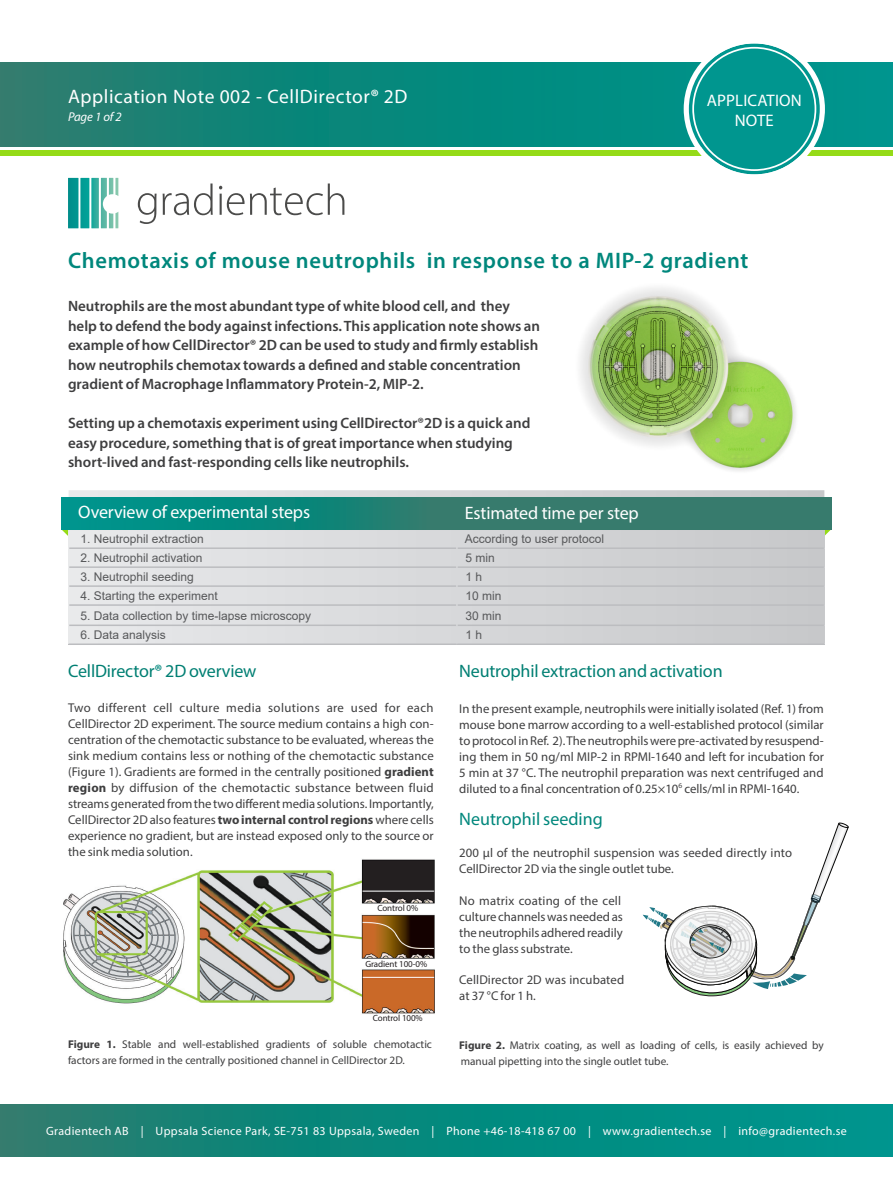
<style>
.page{position:relative;width:893px;height:1187px;background:#fff}
.page>*{position:absolute;margin:0;border:0;box-sizing:border-box;transform-origin:0 0}
.t1{font:600 22.5px "Myriad Pro";letter-spacing:.03em;color:#00877c}
.t2{font:19.5px "Myriad Pro";letter-spacing:.03em;color:#fff}
.Ingress{font:18px "Myriad Pro";letter-spacing:-.01em;color:#007f73}
.mellis_-_vit{font:18px "Myriad Pro";letter-spacing:-.01em;color:#fff}
.Ingress-2{font:18px "Myriad Pro";color:#00877c}
.t3{font:16.65px/19.8px "Myriad Pro";letter-spacing:.01em;color:#fff;text-align:center}
.Ingress-3{font:600 15px/19.5px "Myriad Pro";color:#3e3e3f}
.Ingress-4{font:12.75px/15.9px "Myriad Pro";color:#3e3e3f}
.mellis-mellan{font:italic 12.75px "Myriad Pro";letter-spacing:-.01em;color:#fff}
.t4{font:12px "Arial";color:#57585a}
.t5{font:12px "Myriad Pro";letter-spacing:.03em;color:#fff}
.Bröd{font:11.25px/15.8px "Myriad Pro";color:#3e3e3f}
.mellis-mellan-2{font:9px "Myriad Pro";letter-spacing:-.01em;color:#231f20}
.s1{font-weight:600}
.s2{font-weight:600;color:#00877c}
.s3{font-weight:700}
</style>
<div class="page">
<img style="left:580px;top:287px;width:216px;height:184px">
<div style="left:0;top:151px;width:893px;height:5px;background:#95db17"></div>
<svg style="left:0;top:62px;width:893px;height:84px;background:#0e887c"></svg>
<div style="left:689px;top:43px;width:131px;height:131px;background:#00968f;border-radius:50%"></div>
<div style="left:684px;top:38px;width:141px;height:141px;border:5px solid #fff;border-radius:50%"></div>
<div style="left:692px;top:47px;width:124px;height:124px;border:2px solid #fff;border-radius:50%"></div>
<svg style="left:0;top:1104px;width:893px;height:52px;background:#0a897e"></svg>
<svg style="left:69px;top:490px;width:755px;height:153px;background:#d7d8da"></svg>
<hr style="left:68px;top:528px;width:389px;height:2px;background:#bcbdc0">
<hr style="left:457px;top:528px;width:368px;height:2px;background:#bcbdc0">
<hr style="left:69px;top:547px;width:387px;height:2px;background:#bcbdc0">
<hr style="left:457px;top:547px;width:367px;height:2px;background:#bcbdc0">
<hr style="left:69px;top:566px;width:387px;height:2px;background:#bcbdc0">
<hr style="left:457px;top:566px;width:367px;height:2px;background:#bcbdc0">
<hr style="left:69px;top:585px;width:387px;height:2px;background:#bcbdc0">
<hr style="left:457px;top:585px;width:367px;height:2px;background:#bcbdc0">
<hr style="left:69px;top:604px;width:387px;height:1px;background:#bcbdc0">
<hr style="left:457px;top:604px;width:367px;height:1px;background:#bcbdc0">
<hr style="left:69px;top:624px;width:387px;height:2px;background:#bcbdc0">
<hr style="left:457px;top:624px;width:367px;height:2px;background:#bcbdc0">
<hr style="left:68px;top:643px;width:389px;height:2px;background:#bcbdc0">
<hr style="left:457px;top:643px;width:368px;height:2px;background:#bcbdc0">
<svg style="left:61px;top:529px;width:54px;height:114px"></svg>
<svg style="left:456px;top:530px;width:1px;height:113px"></svg>
<svg style="left:777px;top:529px;width:54px;height:114px"></svg>
<svg style="left:61px;top:497px;width:770px;height:32px;background:#218175"></svg>
<img style="left:64px;top:859px;width:370px;height:155px">
<svg style="left:642px;top:822px;width:207px;height:174px"></svg>
<svg style="left:68px;top:178px;width:50px;height:50px"></svg>
<svg style="left:138px;top:193px;width:19px;height:31px"></svg>
<svg style="left:163px;top:183px;width:50px;height:32px"></svg>
<svg style="left:219px;top:183px;width:125px;height:32px"></svg>
<p class="t2" style="left:68px;top:84px;width:341px">Application Note 002 - CellDirector<span class="s1">®</span> 2D</p>
<p class="mellis-mellan" style="left:68px;top:109px;width:55px">Page 1 of 2</p>
<p class="t3" style="left:707px;top:90px;width:96px">APPLICATION<br>NOTE</p>
<p class="t1" style="left:68px;top:246px;width:682px">Chemotaxis of mouse neutrophils in response to a MIP-2 gradient</p>
<p class="Ingress-3" style="left:68px;top:296px;width:474px">Neutrophils are the most abundant type of white blood cell, and they help to defend the body against infections. This application note shows an example of how CellDirector® 2D can be used to study and firmly establish how neutrophils chemotax towards a defined and stable concentration gradient of Macrophage Inflammatory Protein-2, MIP-2.</p>
<p class="Ingress-3" style="left:68px;top:413px;width:464px">Setting up a chemotaxis experiment using CellDirector®2D is a quick and easy procedure, something that is of great importance when studying short-lived and fast-responding cells like neutrophils.</p>
<p class="mellis_-_vit" style="left:78px;top:501px;width:233px">Overview of experimental steps</p>
<p class="mellis_-_vit" style="left:465px;top:501px;width:175px">Estimated time per step</p>
<p class="t4" style="left:80px;top:530px;width:125px">1. Neutrophil extraction</p>
<p class="t4" style="left:465px;top:530px;width:141px">According to user protocol</p>
<p class="t4" style="left:80px;top:549px;width:124px">2. Neutrophil activation</p>
<p class="t4" style="left:465px;top:549px;width:31px">5 min</p>
<p class="t4" style="left:80px;top:568px;width:115px">3. Neutrophil seeding</p>
<p class="t4" style="left:465px;top:568px;width:18px">1 h</p>
<p class="t4" style="left:80px;top:587px;width:139px">4. Starting the experiment</p>
<p class="t4" style="left:465px;top:587px;width:38px">10 min</p>
<p class="t4" style="left:80px;top:607px;width:232px">5. Data collection by time-lapse microscopy</p>
<p class="t4" style="left:465px;top:607px;width:38px">30 min</p>
<p class="t4" style="left:80px;top:626px;width:87px">6. Data analysis</p>
<p class="t4" style="left:465px;top:626px;width:18px">1 h</p>
<p class="Ingress" style="left:68px;top:659px;width:190px">CellDirector<span class="s2">®</span> 2D overview</p>
<p class="Ingress-4" style="left:68px;top:699px;width:367px;text-align:justify">Two different cell culture media solutions are used for each CellDirector 2D experiment. The source medium contains a high con&shy;centration of the chemotactic substance to be evaluated, whereas the sink medium contains less or nothing of the chemotactic substance (Figure 1). Gradients are formed in the centrally positioned <span class="s3">gradient region</span> by diffusion of the chemotactic substance between fluid streams generated from the two different media solutions. Importantly, CellDirector 2D also features <span class="s3">two internal control regions</span> where cells experience no gradient, but are instead exposed only to the source or the sink media solution.</p>
<p class="mellis-mellan-2" style="left:377px;top:902px;width:42px">Control 0%</p>
<p class="mellis-mellan-2" style="left:365px;top:958px;width:63px">Gradient 100-0%</p>
<p class="mellis-mellan-2" style="left:373px;top:1012px;width:51px">Control 100%</p>
<p class="Bröd" style="left:68px;top:1035px;width:365px"><span class="s3">Figure 1.</span> Stable and well-established gradients of soluble chemotactic factors are formed in the centrally positioned channel in CellDirector 2D.</p>
<p class="Ingress" style="left:459px;top:660px;width:265px">Neutrophil extraction and activation</p>
<p class="Ingress-4" style="left:459px;top:700px;width:366px;text-align:justify">In the present example, neutrophils were initially isolated (Ref. 1) from mouse bone marrow according to a well-established protocol (similar to protocol in Ref. 2). The neutrophils were pre-activated by resuspend&shy;ing them in 50 ng/ml MIP-2 in RPMI-1640 and left for incubation for 5 min at 37 °C. The neutrophil preparation was next centrifuged and diluted to a final concentration of 0.25×10<sup>6</sup> cells/ml in RPMI-1640.</p>
<p class="Ingress-2" style="left:459px;top:807px;width:145px">Neutrophil seeding</p>
<p class="Ingress-4" style="left:459px;top:844px;width:334px">200 µl of the neutrophil suspension was seeded directly into<br>CellDirector 2D via the single outlet tube.</p>
<p class="Ingress-4" style="left:459px;top:892px;width:165px">No matrix coating of the cell culture channels was needed as the neutrophils adhered readily to the glass substrate.</p>
<p class="Ingress-4" style="left:459px;top:971px;width:166px">CellDirector 2D was incubated at 37 °C for 1 h.</p>
<p class="Bröd" style="left:459px;top:1037px;width:366px"><span class="s3">Figure 2.</span> Matrix coating, as well as loading of cells, is easily achieved by manual pipetting into the single outlet tube.</p>
<p class="t5" style="left:46px;top:1123px;width:802px">Gradientech AB | Uppsala Science Park, SE-751 83 Uppsala, Sweden | Phone +46-18-418 67 00 | www.gradientech.se | info@gradientech.se</p>
</div>
